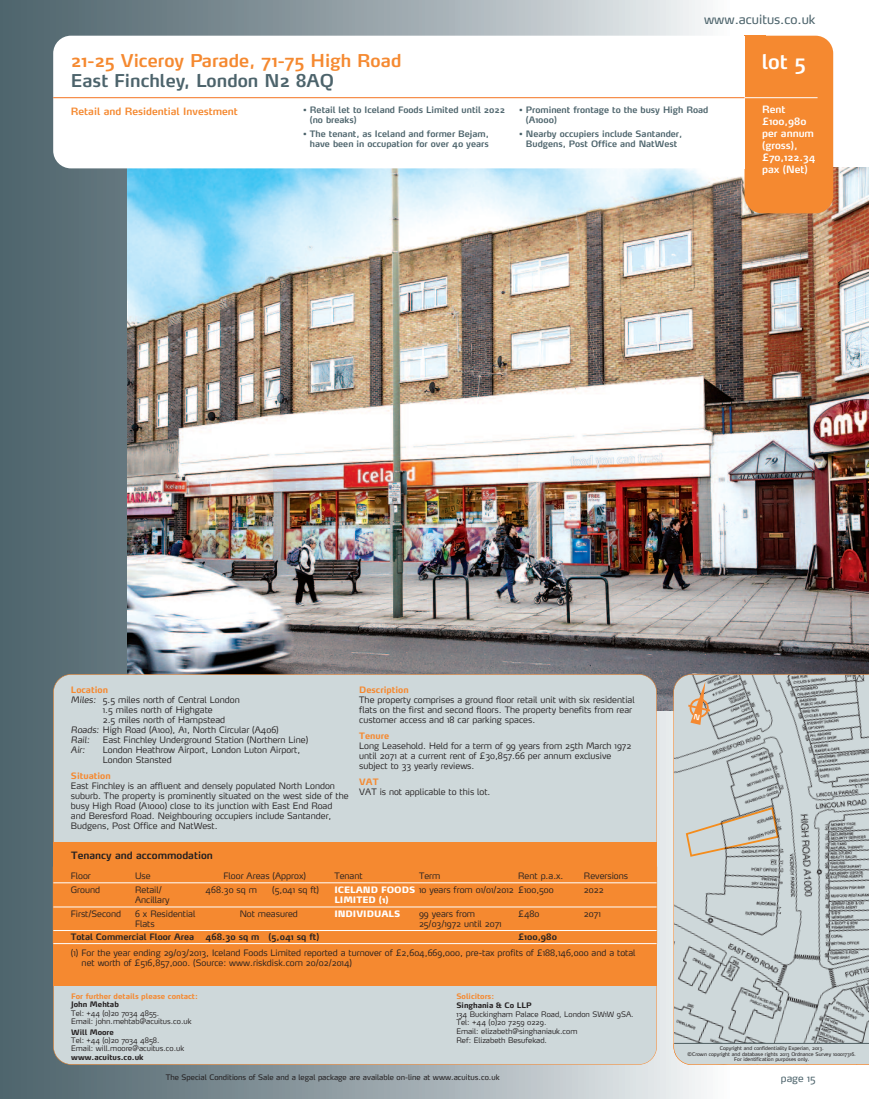
<style>
.page{position:relative;width:869px;height:1099px;background:#fff}
.page>*{position:absolute;margin:0;border:0;box-sizing:border-box;transform-origin:0 0}
.t1{font:600 20px "Max";color:#fff}
.t2{font:600 17.5px "Max";color:#f58930}
.t3{font:600 17.5px "Max";color:#4c636b}
.t4{font:12.5px "Max";color:#4c636b}
.t5{font:600 10px/12px "Max";color:#fff}
.t6{font:600 10px "Max";color:#f58930}
.t7{font:600 10px "Max";color:#231f20}
.t8{font:10px "Max";color:#4c636b}
.t9{font:300 8.75px/10px "Max";color:#231f20}
.t10{font:600 8.75px/10px "Max";color:#4c636b}
.t11{font:600 8.75px "Max";color:#231f20}
.t12{font:700 8.75px "Max";color:#f58930}
.t13{font:900 8.75px "Max";color:#fff}
.t14{font:italic 300 8.75px "Max";color:#231f20}
.t15{font:300 7.5px/8.8px "Max";color:#231f20}
.t16{font:7.5px "Max";color:#231f20}
.t17{font:700 7.5px "Max";color:#231f20}
.t18{font:700 7.5px "Max";color:#f58930}
.t19{font:5px/5.6px "Max";color:#231f20;text-align:center}
.s1{font-style:italic}
.s2{font-weight:900;color:#fff}
</style>
<div class="page">
<div style="left:0;top:0;width:733px;height:1098px;background:linear-gradient(to right,#475d65,#f2f1f1)"></div>
<img style="left:128px;top:168px;width:740px;height:542px">
<div style="left:744px;top:36px;width:88px;height:177px;background:#f58930;border-radius:18px"></div>
<div style="left:744px;top:36px;width:21px;height:14px;background:#f58930"></div>
<div style="left:53px;top:36px;width:691px;height:132px;background:#fff;border-radius:18px"></div>
<hr style="left:735px;top:97px;width:82px;height:1px;background:#fff">
<div style="left:722px;top:36px;width:22px;height:132px;background:#fff"></div>
<hr style="left:53px;top:97px;width:691px;height:1px;background:#f47321">
<div style="left:54px;top:674px;width:602px;height:390px;background:#ced8da;border-radius:18px"></div>
<div style="left:53px;top:842px;width:603px;height:143px;background:#f58930"></div>
<hr style="left:656px;top:866px;width:1px;height:77px;background:#f58930">
<hr style="left:53px;top:882px;width:603px;height:1px;background:#fff">
<hr style="left:53px;top:906px;width:603px;height:1px;background:#fff">
<hr style="left:53px;top:930px;width:603px;height:1px;background:#fff">
<hr style="left:53px;top:943px;width:603px;height:1px;background:#fff">
<svg style="left:673px;top:674px;width:195px;height:369px;background:#bcc3c4"></svg>
<div style="left:673px;top:1043px;width:195px;height:21px;background:#ced8da"></div>
<hr style="left:674px;top:1043px;width:194px;height:1px;background:#4c636b">
<svg style="left:685px;top:682px;width:27px;height:43px"></svg>
<h2 class="t2" style="left:71px;top:54px;width:332px">21-25 Viceroy Parade, 71-75 High Road</h2>
<h2 class="t3" style="left:71px;top:74px;width:265px">East Finchley, London N2 8AQ</h2>
<p class="t6" style="left:71px;top:107px;width:168px">Retail and Residential Investment</p>
<p class="t10" style="left:310px;top:106px;width:196px;text-indent:-7px">• Retail let to Iceland Foods Limited until 2022 (no breaks)</p>
<p class="t10" style="left:303px;top:130px;width:187px;text-align:right">• The tenant, as Iceland and former Bejam, have been in occupation for over 40 years</p>
<h3 class="t4" style="left:703px;top:15px;width:113px">www.acuitus.co.uk</h3>
<p class="t10" style="left:525px;top:106px;width:184px;text-indent:-7px">• Prominent frontage to the busy High Road (A1000)</p>
<p class="t10" style="left:519px;top:130px;width:164px;text-align:center">• Nearby occupiers include Santander,<br>Budgens, Post Office and NatWest</p>
<h1 class="t1" style="left:761px;top:54px;width:46px">lot 5</h1>
<p class="t5" style="left:761px;top:105px;width:55px">Rent £100,980 per annum (gross), £70,122.34 pax (Net)</p>
<p class="t12" style="left:71px;top:686px;width:38px">Location</p>
<p class="t9" style="left:71px;top:695px;width:170px"><span class="s1">Miles:</span> 5.5 miles north of Central London</p>
<p class="t9" style="left:103px;top:705px;width:111px">1.5 miles north of Highgate</p>
<p class="t9" style="left:103px;top:715px;width:124px">2.5 miles north of Hampstead</p>
<p class="t9" style="left:71px;top:725px;width:209px"><span class="s1">Roads:</span> High Road (A100), A1, North Circular (A406)</p>
<p class="t14" style="left:71px;top:736px;width:20px">Rail:</p>
<p class="t9" style="left:103px;top:735px;width:207px">East Finchley Underground Station (Northern Line)</p>
<p class="t14" style="left:71px;top:746px;width:16px">Air:</p>
<p class="t9" style="left:103px;top:745px;width:199px">London Heathrow Airport, London Luton Airport,<br>London Stansted</p>
<p class="t12" style="left:71px;top:772px;width:41px">Situation</p>
<p class="t9" style="left:71px;top:781px;width:279px">East Finchley is an affluent and densely populated North London suburb. The property is prominently situated on the west side of the busy High Road (A1000) close to its junction with East End Road and Beresford Road. Neighbouring occupiers include Santander, Budgens, Post Office and NatWest.</p>
<p class="t7" style="left:71px;top:851px;width:143px">Tenancy and accommodation</p>
<p class="t12" style="left:359px;top:686px;width:51px">Description</p>
<p class="t9" style="left:359px;top:695px;width:277px">The property comprises a ground floor retail unit with six residential flats on the first and second floors. The property benefits from rear customer access and 18 car parking spaces.</p>
<p class="t12" style="left:359px;top:732px;width:31px">Tenure</p>
<p class="t9" style="left:359px;top:741px;width:273px">Long Leasehold. Held for a term of 99 years from 25th March 1972 until 2071 at a current rent of £30,857.66 per annum exclusive subject to 33 yearly reviews.</p>
<p class="t12" style="left:359px;top:778px;width:21px">VAT</p>
<p class="t9" style="left:359px;top:787px;width:133px">VAT is not applicable to this lot.</p>
<p class="t9" style="left:71px;top:871px;width:22px">Floor</p>
<p class="t9" style="left:135px;top:871px;width:17px">Use</p>
<p class="t9" style="left:223px;top:871px;width:84px">Floor Areas (Approx)</p>
<p class="t9" style="left:334px;top:871px;width:30px">Tenant</p>
<p class="t9" style="left:419px;top:871px;width:23px">Term</p>
<p class="t9" style="left:518px;top:871px;width:47px">Rent p.a.x.</p>
<p class="t9" style="left:583px;top:871px;width:46px">Reversions</p>
<p class="t9" style="left:71px;top:885px;width:31px">Ground</p>
<p class="t9" style="left:135px;top:885px;width:36px">Retail/<br>Ancillary</p>
<p class="t9" style="left:205px;top:885px;width:53px">468.30 sq m</p>
<p class="t9" style="left:272px;top:885px;width:49px">(5,041 sq ft)</p>
<p class="t9" style="left:334px;top:885px;width:221px"><span class="s2">ICELAND FOODS</span> 10 years from 01/01/2012 £100,500<br><span class="s2">LIMITED (1)</span></p>
<p class="t9" style="left:583px;top:885px;width:21px">2022</p>
<p class="t9" style="left:71px;top:909px;width:52px">First/Second</p>
<p class="t9" style="left:135px;top:909px;width:62px">6 x Residential<br>Flats</p>
<p class="t9" style="left:239px;top:909px;width:60px">Not measured</p>
<p class="t13" style="left:334px;top:910px;width:67px">INDIVIDUALS</p>
<p class="t9" style="left:419px;top:909px;width:84px">99 years from<br>25/03/1972 until 2071</p>
<p class="t9" style="left:518px;top:909px;width:23px">£480</p>
<p class="t9" style="left:583px;top:909px;width:18px">2071</p>
<p class="t11" style="left:71px;top:933px;width:125px">Total Commercial Floor Area</p>
<p class="t11" style="left:205px;top:933px;width:115px">468.30 sq m (5,041 sq ft)</p>
<p class="t11" style="left:518px;top:933px;width:40px">£100,980</p>
<p class="t9" style="left:82px;top:948px;width:555px;text-indent:-11px">(1) For the year ending 29/03/2013, Iceland Foods Limited reported a turnover of £2,604,669,000, pre-tax profits of £188,146,000 and a total net worth of £516,857,000. (Source: www.riskdisk.com 20/02/2014)</p>
<p class="t18" style="left:71px;top:993px;width:128px">For further details please contact:</p>
<p class="t17" style="left:71px;top:1001px;width:49px">John Mehtab</p>
<p class="t15" style="left:71px;top:1009px;width:122px">Tel: +44 (0)20 7034 4855.<br>Email: john.mehtab@acuitus.co.uk</p>
<p class="t17" style="left:71px;top:1028px;width:44px">Will Moore</p>
<p class="t15" style="left:71px;top:1036px;width:114px">Tel: +44 (0)20 7034 4858.<br>Email: will.moore@acuitus.co.uk</p>
<p class="t17" style="left:71px;top:1054px;width:74px">www.acuitus.co.uk</p>
<p class="t18" style="left:456px;top:993px;width:39px">Solicitors:</p>
<p class="t17" style="left:456px;top:1002px;width:77px">Singhania &amp; Co LLP</p>
<p class="t15" style="left:456px;top:1010px;width:179px">134 Buckingham Palace Road, London SW1W 9SA.<br>Tel: +44 (0)20 7259 0229.<br>Email: elizabeth@singhaniauk.com<br>Ref: Elizabeth Besufekad.</p>
<p class="t16" style="left:166px;top:1073px;width:335px">The Special Conditions of Sale and a legal package are available on-line at www.acuitus.co.uk</p>
<p class="t19" style="left:687px;top:1045px;width:170px">Copyright and confidentiality Experian, 2013.<br>©Crown copyright and database rights 2013 Ordnance Survey 100017316.<br>For identification purposes only.</p>
<p class="t8" style="left:780px;top:1074px;width:36px">page 15</p>
</div>
